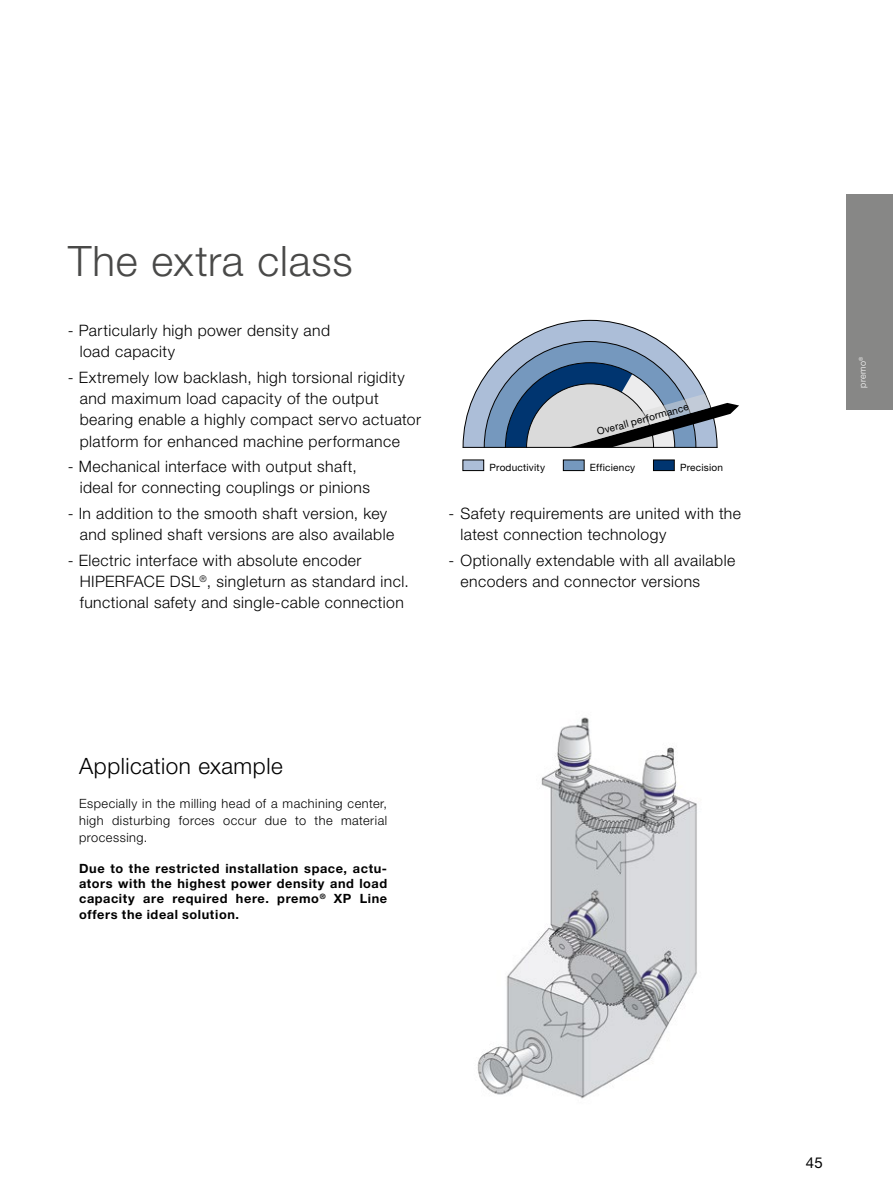
<style>
.page{position:relative;width:893px;height:1191px;background:#fff}
.page>*{position:absolute;margin:0;border:0;box-sizing:border-box;transform-origin:0 0}
.Headline_HN_45_light{font:300 42px "Helvetica Neue LT Std";letter-spacing:.02em;color:#494948}
.Subhead_Titel_HN_45{font:300 22.5px "Helvetica Neue LT Std";letter-spacing:.02em;color:#000}
.Fließtext_HN_45_ligh{font:300 15.75px/21.3px "Helvetica Neue LT Std";letter-spacing:.03em;color:#000}
.t1{font:15px "Helvetica Neue LT Std";color:#000}
.Fließtext_HN_75_bold{font:700 12.75px/15.3px "Helvetica Neue LT Std";letter-spacing:.045em;color:#000;text-align:justify}
.Fließtext_HN_45_ligh-2{font:300 12.75px/17px "Helvetica Neue LT Std";letter-spacing:.04em;color:#000;text-align:justify}
.Tabelle_Text_HN_55_r{font:10.05px "Helvetica Neue LT Std";letter-spacing:.02em;color:#000}
.t2{font:300 9px "Helvetica Neue LT Std";letter-spacing:.05em;color:#fff}
</style>
<div class="page">
<img style="left:477px;top:717px;width:220px;height:382px">
<div style="left:846px;top:194px;width:47px;height:216px;background:#878786"></div>
<hr style="left:463px;top:447px;width:254px;height:1px;background:#000">
<svg style="left:463px;top:320px;width:276px;height:127px"></svg>
<div style="left:463px;top:460px;width:21px;height:10px;background:#acbed8"></div>
<div style="left:463px;top:460px;width:21px;height:11px;border:1px solid #000"></div>
<div style="left:563px;top:460px;width:21px;height:10px;background:#7598be"></div>
<div style="left:563px;top:460px;width:21px;height:11px;border:1px solid #000"></div>
<div style="left:653px;top:460px;width:21px;height:10px;background:#003570"></div>
<div style="left:653px;top:460px;width:21px;height:11px;border:1px solid #000"></div>
<p class="Headline_HN_45_light" style="left:68px;top:235px;width:286px">The extra class</p>
<p class="Fließtext_HN_45_ligh" style="left:80px;top:319px;width:252px;text-indent:-12px">- Particularly high power density and load capacity</p>
<p class="Fließtext_HN_45_ligh" style="left:80px;top:366px;width:343px;text-indent:-12px">- Extremely low backlash, high torsional rigidity and maximum load capacity of the output bearing enable a highly compact servo actuator platform for enhanced machine performance</p>
<p class="Fließtext_HN_45_ligh" style="left:80px;top:455px;width:292px;text-indent:-12px">- Mechanical interface with output shaft, ideal for connecting couplings or pinions</p>
<p class="Fließtext_HN_45_ligh" style="left:80px;top:502px;width:316px;text-indent:-12px">- In addition to the smooth shaft version, key and splined shaft versions are also available</p>
<p class="Fließtext_HN_45_ligh" style="left:80px;top:549px;width:331px;text-indent:-12px">- Electric interface with absolute encoder<br>HIPERFACE DSL<sup>®</sup>, singleturn as standard incl. functional safety and single-cable connection</p>
<p class="Tabelle_Text_HN_55_r" style="left:596px;top:426px;width:96px;rotate:-16deg">Overall performance</p>
<p class="Tabelle_Text_HN_55_r" style="left:489px;top:461px;width:57px">Productivity</p>
<p class="Tabelle_Text_HN_55_r" style="left:590px;top:461px;width:47px">Efficiency</p>
<p class="Tabelle_Text_HN_55_r" style="left:680px;top:461px;width:44px">Precision</p>
<p class="Fließtext_HN_45_ligh" style="left:460px;top:502px;width:282px;text-indent:-12px">- Safety requirements are united with the latest connection technology</p>
<p class="Fließtext_HN_45_ligh" style="left:460px;top:549px;width:276px;text-indent:-12px">- Optionally extendable with all available encoders and connector versions</p>
<p class="Subhead_Titel_HN_45" style="left:79px;top:752px;width:205px">Application example</p>
<p class="Fließtext_HN_45_ligh-2" style="left:79px;top:795px;width:310px">Especially in the milling head of a machining center, high disturbing forces occur due to the material processing.</p>
<p class="Fließtext_HN_75_bold" style="left:79px;top:860px;width:310px">Due to the restricted installation space, actu&shy;ators with the highest power density and load capacity are required here. premo<sup>®</sup> XP Line offers the ideal solution.</p>
<p class="t2" style="left:857px;top:388px;width:33px;rotate:-90deg">premo<sup>®</sup></p>
<p class="t1" style="left:806px;top:1153px;width:19px">45</p>
</div>
